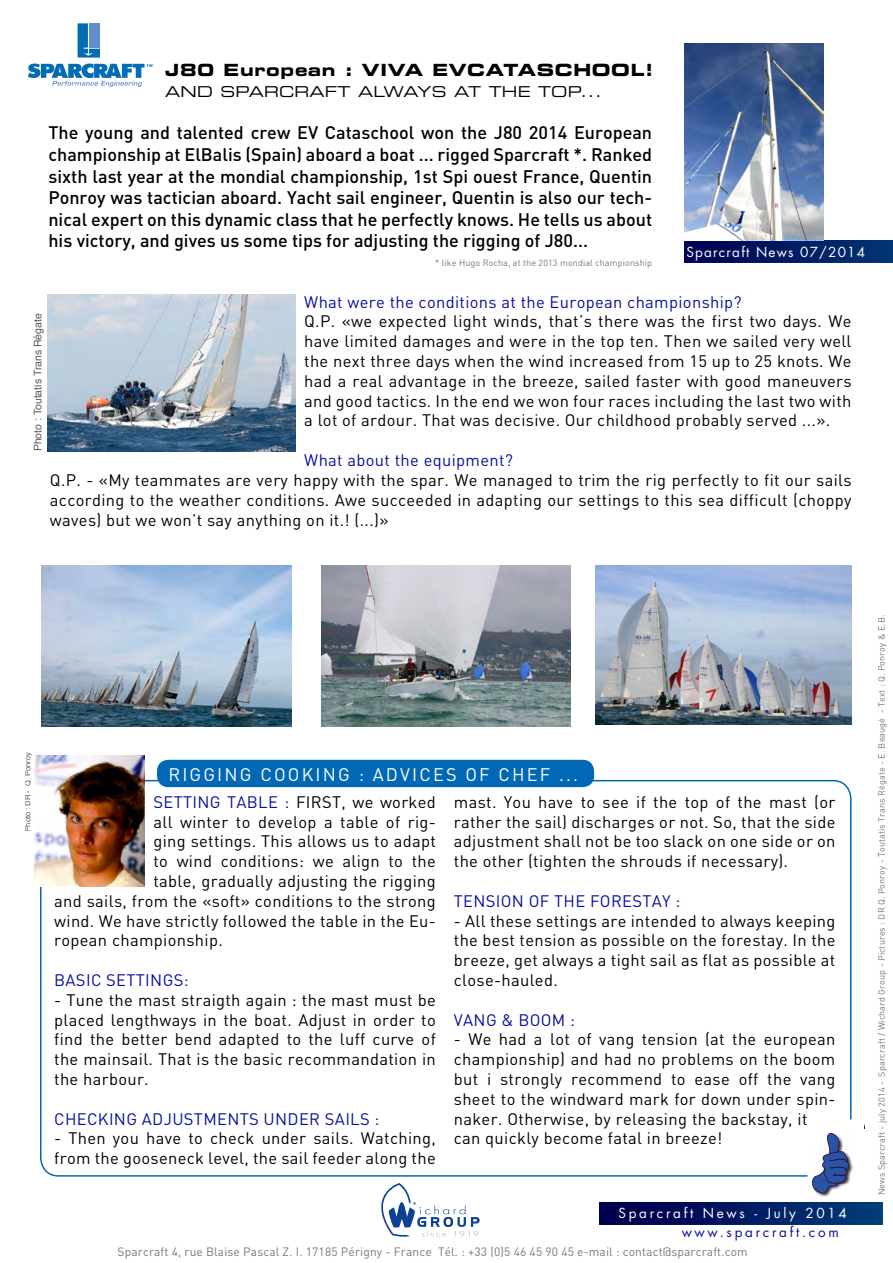
<style>
.page{position:relative;width:893px;height:1263px;background:#fff}
.page>*{position:absolute;margin:0;border:0;box-sizing:border-box;transform-origin:0 0}
.t1{font:500 18px/21.6px "DINVAINS";color:#000;text-align:justify}
.t2{font:18px "DINVAINS";letter-spacing:.12em;color:#fff}
.t3{font:16.8px "Eurostile Bold Extended Two";letter-spacing:.04em;color:#000}
.t4{font:16.5px/19.8px "DINVAINS";letter-spacing:.02em;color:#000;text-align:justify}
.t5{font:16.5px "DINVAINS";letter-spacing:.02em;color:#0b109a}
.t6{font:15px "Eurostile Extended Two";letter-spacing:.01em;color:#000}
.t7{font:13.5px "Futura";letter-spacing:.2em;color:#fff}
.t8{font:13.5px "Futura";letter-spacing:.09em;color:#fff}
.t9{font:13.5px "Futura";letter-spacing:.2em;color:#0b109a}
.t10{font:12px "DINVAINS";letter-spacing:.01em;color:#797979}
.t11{font:10.5px "Helvetica";color:#000}
.t12{font:9px "DINVAINS";letter-spacing:.01em;color:#797979}
.t13{font:7.5px "Helvetica";color:#000}
.s1{color:#0b109a}
</style>
<div class="page">
<img style="left:595px;top:565px;width:257px;height:160px">
<img style="left:685px;top:44px;width:139px;height:197px">
<div style="left:77px;top:23px;width:23px;height:35px;background:#8ebdde"></div>
<svg style="left:78px;top:23px;width:22px;height:35px"></svg>
<svg style="left:28px;top:64px;width:125px;height:23px"></svg>
<img style="left:599px;top:1202px;width:284px;height:22px">
<img style="left:42px;top:565px;width:249px;height:161px">
<img style="left:684px;top:241px;width:209px;height:21px">
<div style="left:158px;top:760px;width:435px;height:26px;background:#0068b5;border-radius:10px"></div>
<div style="left:157px;top:760px;width:437px;height:27px;border:2px solid #0068b5;border-radius:10px"></div>
<img style="left:817px;top:1155px;width:36px;height:42px">
<svg style="left:812px;top:1133px;width:37px;height:61px"></svg>
<img style="left:35px;top:756px;width:109px;height:131px">
<svg style="left:381px;top:1183px;width:99px;height:54px"></svg>
<img style="left:47px;top:294px;width:248px;height:157px">
<img style="left:321px;top:565px;width:250px;height:161px">
<p class="t3" style="left:165px;top:58px;width:489px">J80 European : VIVA EVCATASCHOOL!</p>
<p class="t6" style="left:165px;top:81px;width:438px">AND SPARCRAFT ALWAYS AT THE TOP...</p>
<p class="t1" style="left:48px;top:121px;width:605px">The young and talented crew EV Cataschool won the J80 2014 European championship at ElBalis (Spain) aboard a boat ... rigged Sparcraft *. Ranked sixth last year at the mondial championship, 1st Spi ouest France, Quentin Ponroy was tactician aboard. Yacht sail engineer, Quentin is also our tech&shy;nical expert on this dynamic class that he perfectly knows. He tells us about his victory, and gives us some tips for adjusting the rigging of J80...</p>
<p class="t12" style="left:435px;top:257px;width:218px">* like Hugo Rocha, at the 2013 mondial championship</p>
<p class="t8" style="left:686px;top:243px;width:180px">Sparcraft News 07/2014</p>
<p class="t5" style="left:304px;top:291px;width:439px">What were the conditions at the European championship?</p>
<p class="t4" style="left:304px;top:311px;width:549px">Q.P. «we expected light winds, that’s there was the first two days. We have limited damages and were in the top ten. Then we sailed very well the next three days when the wind increased from 15 up to 25 knots. We had a real advantage in the breeze, sailed faster with good maneuvers and good tactics. In the end we won four races including the last two with a lot of ardour. That was decisive. Our childhood probably served ...».</p>
<p class="t5" style="left:304px;top:450px;width:210px">What about the equipment?</p>
<p class="t4" style="left:50px;top:470px;width:803px">Q.P. - «My teammates are very happy with the spar. We managed to trim the rig perfectly to fit our sails according to the weather conditions. Awe succeeded in adapting our settings to this sea difficult (choppy waves) but we won’t say anything on it.! (...)»</p>
<p class="t11" style="left:30px;top:451px;width:140px;rotate:-90deg">Photo : Toutatis Trans Régate</p>
<p class="t13" style="left:22px;top:831px;width:81px;rotate:-90deg">Photo : DR - Q. Ponroy</p>
<p class="t2" style="left:168px;top:763px;width:411px">RIGGING COOKING : ADVICES OF CHEF ...</p>
<p class="t4" style="left:153px;top:792px;width:284px"><span class="s1">SETTING TABLE :</span> FIRST, we worked</p>
<p class="t4" style="left:153px;top:811px;width:284px">all winter to develop a table of rig-</p>
<p class="t4" style="left:153px;top:831px;width:284px">ging settings. This allows us to adapt</p>
<p class="t4" style="left:153px;top:851px;width:284px">to wind conditions: we align to the</p>
<p class="t4" style="left:153px;top:871px;width:284px">table, gradually adjusting the rigging</p>
<p class="t4" style="left:54px;top:891px;width:383px">and sails, from the «soft» conditions to the strong</p>
<p class="t4" style="left:54px;top:910px;width:383px">wind. We have strictly followed the table in the Eu-</p>
<p class="t4" style="left:54px;top:930px;width:170px">ropean championship.</p>
<p class="t5" style="left:54px;top:970px;width:136px">BASIC SETTINGS:</p>
<p class="t4" style="left:54px;top:990px;width:383px">- Tune the mast straigth again : the mast must be placed lengthways in the boat. Adjust in order to find the better bend adapted to the luff curve of the mainsail. That is the basic recommandation in the harbour.</p>
<p class="t5" style="left:54px;top:1108px;width:327px">CHECKING ADJUSTMENTS UNDER SAILS :</p>
<p class="t4" style="left:54px;top:1128px;width:383px">- Then you have to check under sails. Watching, from the gooseneck level, the sail feeder along the</p>
<p class="t4" style="left:454px;top:792px;width:383px">mast. You have to see if the top of the mast (or rather the sail) discharges or not. So, that the side adjustment shall not be too slack on one side or on the other (tighten the shrouds if necessary).</p>
<p class="t5" style="left:454px;top:890px;width:228px">TENSION OF THE FORESTAY :</p>
<p class="t4" style="left:454px;top:910px;width:383px">- All these settings are intended to always keeping the best tension as possible on the forestay. In the breeze, get always a tight sail as flat as possible at close-hauled.</p>
<p class="t5" style="left:454px;top:1009px;width:123px">VANG &amp; BOOM :</p>
<p class="t4" style="left:454px;top:1029px;width:383px;text-align:left">- We had a lot of vang tension (at the european championship) and had no problems on the boom but i strongly recommend to ease off the vang sheet to the windward mark for down under spin&shy;naker. Otherwise, by releasing the backstay, it can quickly become fatal in breeze!</p>
<p class="t7" style="left:618px;top:1203px;width:230px">Sparcraft News - July 2014</p>
<p class="t9" style="left:682px;top:1223px;width:159px">www.sparcraft.com</p>
<p class="t10" style="left:118px;top:1244px;width:632px">Sparcraft 4, rue Blaise Pascal Z. I. 17185 Périgny - France Tél. : +33 (0)5 46 45 90 45 e-mail : contact@sparcraft.com</p>
<p class="t12" style="left:876px;top:1195px;width:582px;rotate:-90deg">News Sparcraft - july 2014 - Sparcraft / Wichard Group - Pictures : DR Q. Ponroy - Toutatis Trans Régate - E. Beaugé - Text : Q. Ponroy &amp; E.B.</p>
</div>
